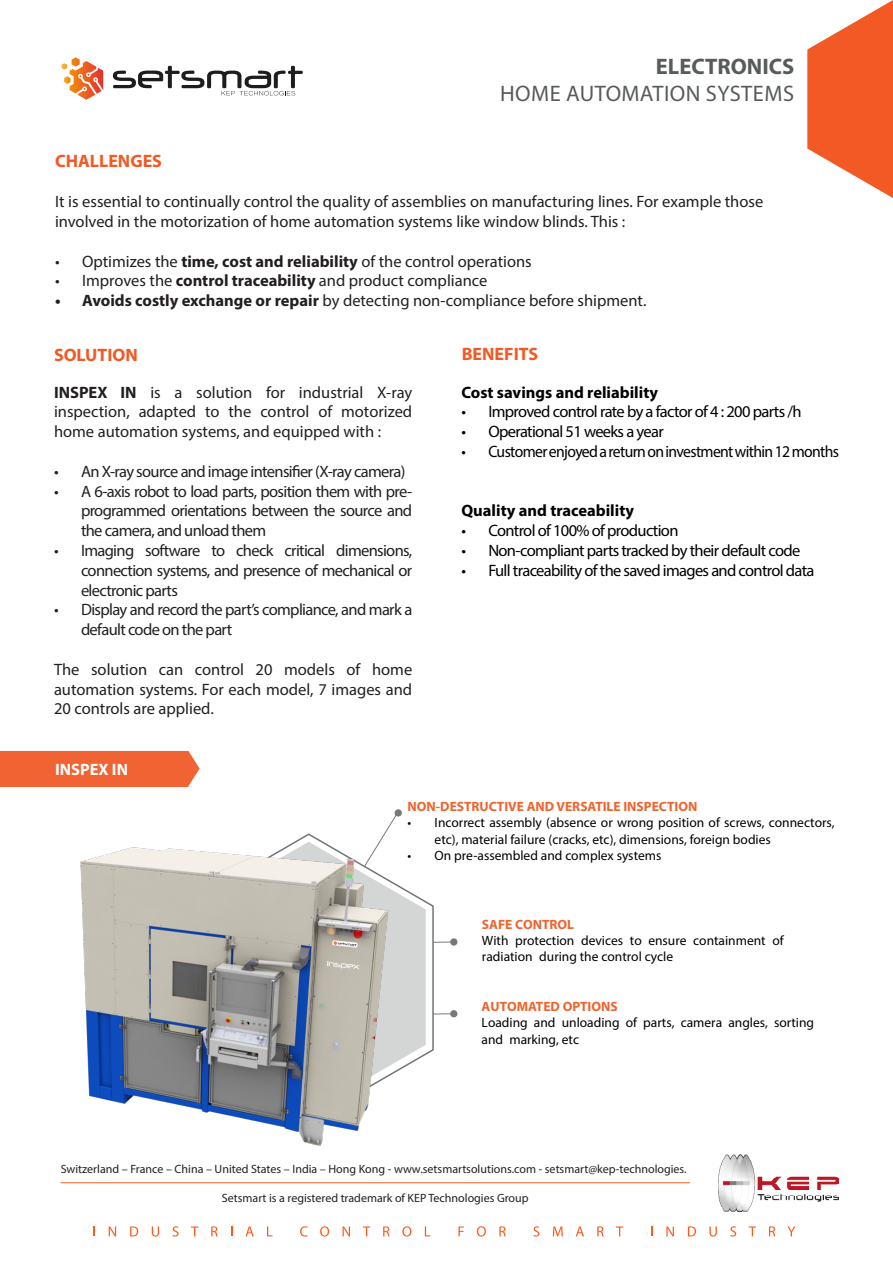
<style>
.page{position:relative;width:893px;height:1263px;background:#fff}
.page>*{position:absolute;margin:0;border:0;box-sizing:border-box;transform-origin:0 0}
.t1{font:22.5px "Myriad Pro";letter-spacing:.02em;color:#575c5b}
.t2{font:700 22.5px "Myriad Pro";color:#575c5b}
.t3{font:700 18px "Myriad Pro";color:#f25924}
.t4{font:16.5px/19.8px "Myriad Pro";color:#231f20;text-align:justify}
.t5{font:16.5px "Myriad Pro";letter-spacing:-.04em;color:#000001}
.t6{font:16.5px/19.8px "Myriad Pro";letter-spacing:-.04em;color:#231f20}
.t7{font:16.5px "Myriad Pro";letter-spacing:-.04em;color:#000001;scale:.95 1}
.t8{font:700 16.5px "Myriad Pro";color:#000001}
.t9{font:700 16.5px "Myriad Pro";color:#fff}
.t10{font:13.5px/16.2px "Myriad Pro";color:#000001}
.t11{font:700 13.5px "Myriad Pro";color:#ee642f}
.t12{font:12px "Myriad Pro";color:#231f20}
.s1{font-weight:700}
.s2{font-weight:700;color:#ee642f}
</style>
<div class="page">
<svg style="left:113px;top:66px;width:190px;height:29px"></svg>
<svg style="left:62px;top:57px;width:41px;height:43px"></svg>
<img style="left:718px;top:1154px;width:121px;height:57px">
<hr style="left:61px;top:1182px;width:629px;height:1px;background:#f25924">
<svg style="left:807px;top:0;width:86px;height:198px"></svg>
<svg style="left:93px;top:1226px;width:2px;height:10px"></svg>
<svg style="left:109px;top:1226px;width:7px;height:10px"></svg>
<svg style="left:130px;top:1226px;width:8px;height:10px"></svg>
<svg style="left:152px;top:1226px;width:7px;height:10px"></svg>
<svg style="left:173px;top:1226px;width:6px;height:10px"></svg>
<svg style="left:191px;top:1226px;width:7px;height:10px"></svg>
<svg style="left:211px;top:1226px;width:7px;height:10px"></svg>
<svg style="left:245px;top:1226px;width:9px;height:10px"></svg>
<svg style="left:267px;top:1226px;width:6px;height:10px"></svg>
<svg style="left:300px;top:1226px;width:8px;height:10px"></svg>
<svg style="left:320px;top:1226px;width:9px;height:10px"></svg>
<svg style="left:343px;top:1226px;width:7px;height:10px"></svg>
<svg style="left:363px;top:1226px;width:7px;height:10px"></svg>
<svg style="left:383px;top:1226px;width:7px;height:10px"></svg>
<svg style="left:402px;top:1226px;width:9px;height:10px"></svg>
<svg style="left:425px;top:1226px;width:5px;height:10px"></svg>
<svg style="left:458px;top:1226px;width:6px;height:10px"></svg>
<svg style="left:477px;top:1226px;width:9px;height:10px"></svg>
<svg style="left:499px;top:1226px;width:7px;height:10px"></svg>
<svg style="left:533px;top:1226px;width:6px;height:10px"></svg>
<svg style="left:553px;top:1226px;width:10px;height:10px"></svg>
<svg style="left:576px;top:1226px;width:8px;height:10px"></svg>
<svg style="left:597px;top:1226px;width:7px;height:10px"></svg>
<svg style="left:616px;top:1226px;width:7px;height:10px"></svg>
<svg style="left:666px;top:1226px;width:8px;height:10px"></svg>
<svg style="left:688px;top:1226px;width:8px;height:10px"></svg>
<svg style="left:709px;top:1226px;width:8px;height:10px"></svg>
<svg style="left:730px;top:1226px;width:6px;height:10px"></svg>
<svg style="left:749px;top:1226px;width:7px;height:10px"></svg>
<svg style="left:769px;top:1226px;width:6px;height:10px"></svg>
<svg style="left:787px;top:1226px;width:8px;height:10px"></svg>
<svg style="left:294px;top:833px;width:140px;height:238px"></svg>
<svg style="left:433px;top:1013px;width:17px;height:1px"></svg>
<div style="left:450px;top:1010px;width:7px;height:7px;background:#76787b;border-radius:50%"></div>
<hr style="left:433px;top:941px;width:21px;height:2px;background:#76787b">
<div style="left:450px;top:938px;width:7px;height:8px;background:#76787b;border-radius:50%"></div>
<div style="left:395px;top:809px;width:7px;height:7px;background:#76787b;border-radius:50%"></div>
<svg style="left:364px;top:813px;width:34px;height:29px"></svg>
<img style="left:80px;top:842px;width:318px;height:304px">
<div style="left:0;top:751px;width:200px;height:36px;background:#f16333"></div>
<p class="t3" style="left:55px;top:150px;width:108px">CHALLENGES</p>
<p class="t2" style="left:656px;top:51px;width:140px">ELECTRONICS</p>
<p class="t1" style="left:500px;top:79px;width:295px">HOME AUTOMATION SYSTEMS</p>
<p class="t4" style="left:55px;top:191px;width:710px">It is essential to continually control the quality of assemblies on manufacturing lines. For example those involved in the motorization of home automation systems like window blinds. This :</p>
<p class="t4" style="left:55px;top:251px;width:478px">• Optimizes the <span class="s1">time, cost and reliability</span> of the control operations</p>
<p class="t4" style="left:55px;top:271px;width:434px">• Improves the <span class="s1">control traceability</span> and product compliance</p>
<p class="t4" style="left:55px;top:290px;width:593px"><span class="s1">• Avoids costly exchange or repair</span> by detecting non-compliance before shipment.</p>
<p class="t3" style="left:54px;top:343px;width:85px">SOLUTION</p>
<p class="t4" style="left:54px;top:382px;width:360px"><span class="s1">INSPEX IN</span> is a solution for industrial X-ray inspection, adapted to the control of motorized home automation systems, and equipped with :</p>
<p class="t6" style="left:54px;top:461px;width:353px">• An X-ray source and image intensifier (X-ray camera)</p>
<p class="t4" style="left:81px;top:481px;width:333px;text-indent:-27px">• A 6-axis robot to load parts, position them with pre&shy;programmed orientations between the source and the camera, and unload them</p>
<p class="t4" style="left:81px;top:540px;width:333px;text-indent:-27px">• Imaging software to check critical dimensions, connection systems, and presence of mechanical or electronic parts</p>
<p class="t6" style="left:81px;top:600px;width:333px;text-indent:-27px">• Display and record the part’s compliance, and mark a default code on the part</p>
<p class="t4" style="left:54px;top:659px;width:360px">The solution can control 20 models of home automation systems. For each model, 7 images and 20 controls are applied.</p>
<p class="t9" style="left:55px;top:759px;width:74px">INSPEX IN</p>
<p class="t3" style="left:462px;top:342px;width:78px">BENEFITS</p>
<p class="t8" style="left:461px;top:381px;width:198px">Cost savings and reliability</p>
<p class="t5" style="left:461px;top:402px;width:342px">• Improved control rate by a factor of 4 : 200 parts /h</p>
<p class="t5" style="left:461px;top:421px;width:204px">• Operational 51 weeks a year</p>
<p class="t7" style="left:461px;top:441px;width:399px">• Customer enjoyed a return on investment within 12 months</p>
<p class="t8" style="left:461px;top:500px;width:174px">Quality and traceability</p>
<p class="t5" style="left:461px;top:520px;width:219px">• Control of 100% of production</p>
<p class="t5" style="left:461px;top:540px;width:340px">• Non-compliant parts tracked by their default code</p>
<p class="t5" style="left:461px;top:560px;width:355px">• Full traceability of the saved images and control data</p>
<p class="t11" style="left:408px;top:798px;width:291px">NON-DESTRUCTIVE AND VERSATILE INSPECTION</p>
<p class="t10" style="left:435px;top:814px;width:401px;text-indent:-27px">• Incorrect assembly (absence or wrong position of screws, connectors, etc), material failure (cracks, etc), dimensions, foreign bodies</p>
<p class="t10" style="left:408px;top:847px;width:255px">• On pre-assembled and complex systems</p>
<p class="t10" style="left:482px;top:916px;width:303px"><span class="s2">SAFE CONTROL<br></span>With protection devices to ensure containment of radiation during the control cycle</p>
<p class="t10" style="left:482px;top:998px;width:334px"><span class="s2">AUTOMATED OPTIONS<br></span>Loading and unloading of parts, camera angles, sorting and marking, etc</p>
<p class="t12" style="left:61px;top:1162px;width:627px">Switzerland – France – China – United States – India – Hong Kong - www.setsmartsolutions.com - setsmart@kep-technologies.</p>
<p class="t12" style="left:222px;top:1191px;width:308px">Setsmart is a registered trademark of KEP Technologies Group</p>
</div>
